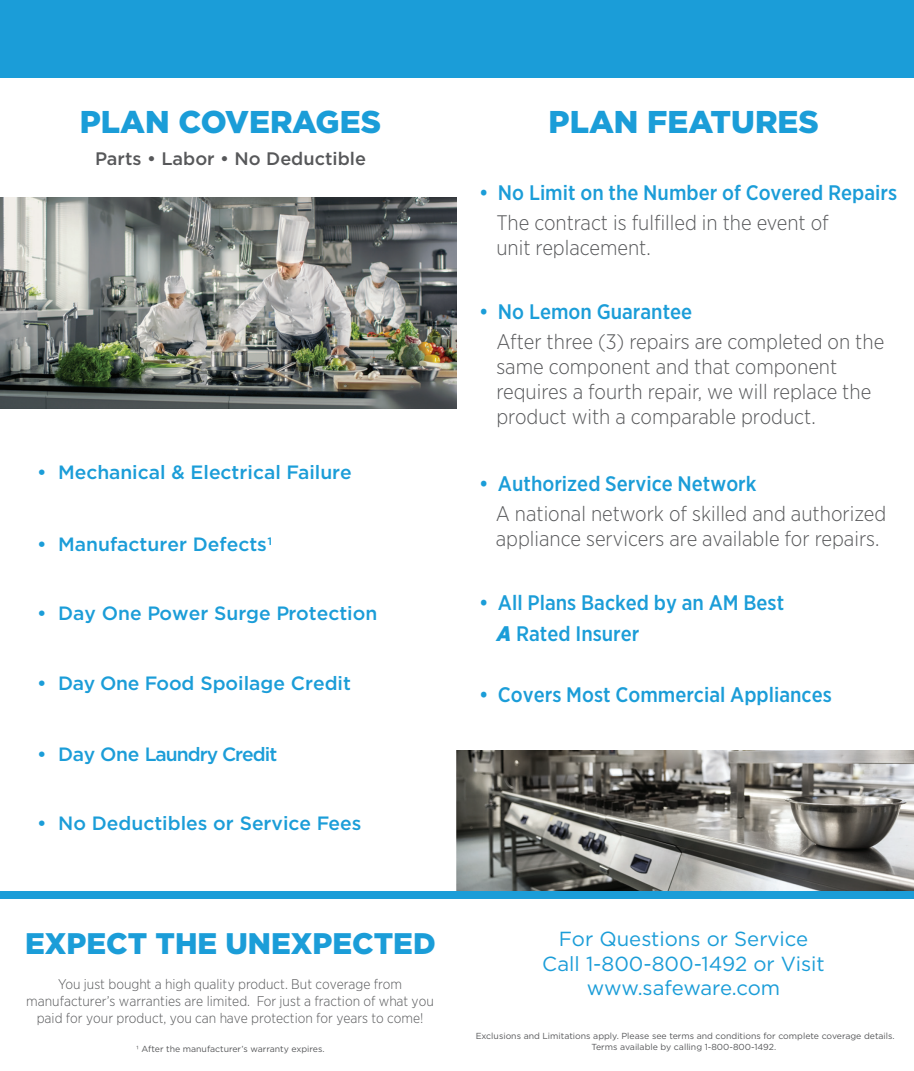
<style>
.page{position:relative;width:914px;height:1071px;background:#fff}
.page>*{position:absolute;margin:0;border:0;box-sizing:border-box;transform-origin:0 0}
.t1{font:900 31.5px "Gotham";color:#1b9dd8}
.t2{font:900 29.75px "Gotham";color:#1b9dd8}
.t3{font:300 21px/25.2px "Gotham Narrow";color:#57585a}
.t4{font:500 21px/30.8px "Gotham Narrow";color:#1b9dd8}
.t5{font:20.3px/24.5px "Gotham";color:#1b9dd8;text-align:center}
.t6{font:500 19.25px "Gotham";color:#1b9dd8}
.t7{font:500 19.25px "Gotham";letter-spacing:-.05em;color:#1b9dd8}
.t8{font:500 18.03px "Gotham";color:#57585a}
.t9{font:300 14px/16.8px "Gotham Narrow";color:#57585a;text-align:center}
.t10{font:8.75px/10.5px "Gotham";color:#57585a;text-align:center}
.s1{font-weight:900;font-style:italic}
</style>
<div class="page">
<img style="left:457px;top:750px;width:457px;height:142px">
<div style="left:0;top:0;width:914px;height:77px;background:#1b9dd8"></div>
<div style="left:441px;top:892px;width:473px;height:7px;background:#1b9dd8"></div>
<div style="left:0;top:892px;width:457px;height:7px;background:#1b9dd8"></div>
<img style="left:0;top:197px;width:457px;height:212px">
<h1 class="t1" style="left:80px;top:100px;width:303px">PLAN COVERAGES</h1>
<p class="t8" style="left:95px;top:147px;width:272px">Parts • Labor • No Deductible</p>
<p class="t6" style="left:37px;top:460px;width:316px">• Mechanical &amp; Electrical Failure</p>
<p class="t6" style="left:37px;top:531px;width:237px">• Manufacturer Defects1</p>
<p class="t6" style="left:37px;top:601px;width:342px">• Day One Power Surge Protection</p>
<p class="t6" style="left:37px;top:670px;width:315px">• Day One Food Spoilage Credit</p>
<p class="t7" style="left:37px;top:742px;width:242px">• Day One Laundry Credit</p>
<p class="t6" style="left:37px;top:811px;width:326px">• No Deductibles or Service Fees</p>
<h2 class="t2" style="left:25px;top:923px;width:412px">EXPECT THE UNEXPECTED</h2>
<p class="t9" style="left:26px;top:976px;width:409px">You just bought a high quality product. But coverage from manufacturer’s warranties are limited. For just a fraction of what you paid for your product, you can have protection for years to come!</p>
<p class="t10" style="left:136px;top:1043px;width:190px">1 After the manufacturer’s warranty expires.</p>
<h1 class="t1" style="left:548px;top:100px;width:272px">PLAN FEATURES</h1>
<p class="t4" style="left:479px;top:176px;width:419px">• No Limit on the Number of Covered Repairs</p>
<p class="t3" style="left:496px;top:210px;width:334px">The contract is fulfilled in the event of unit replacement.</p>
<p class="t4" style="left:479px;top:296px;width:215px">• No Lemon Guarantee</p>
<p class="t3" style="left:496px;top:328px;width:389px">After three (3) repairs are completed on the same component and that component requires a fourth repair, we will replace the product with a comparable product.</p>
<p class="t4" style="left:479px;top:467px;width:279px">• Authorized Service Network</p>
<p class="t3" style="left:496px;top:501px;width:392px">A national network of skilled and authorized appliance servicers are available for repairs.</p>
<p class="t4" style="left:497px;top:587px;width:288px;text-indent:-18px">• All Plans Backed by an AM Best<br><span class="s1">A</span> Rated Insurer</p>
<p class="t4" style="left:479px;top:679px;width:354px">• Covers Most Commercial Appliances</p>
<p class="t5" style="left:542px;top:927px;width:284px">For Questions or Service<br>Call 1-800-800-1492 or Visit www.safeware.com</p>
<p class="t10" style="left:475px;top:1031px;width:420px">Exclusions and Limitations apply. Please see terms and conditions for complete coverage details.<br>Terms available by calling 1-800-800-1492.</p>
</div>
